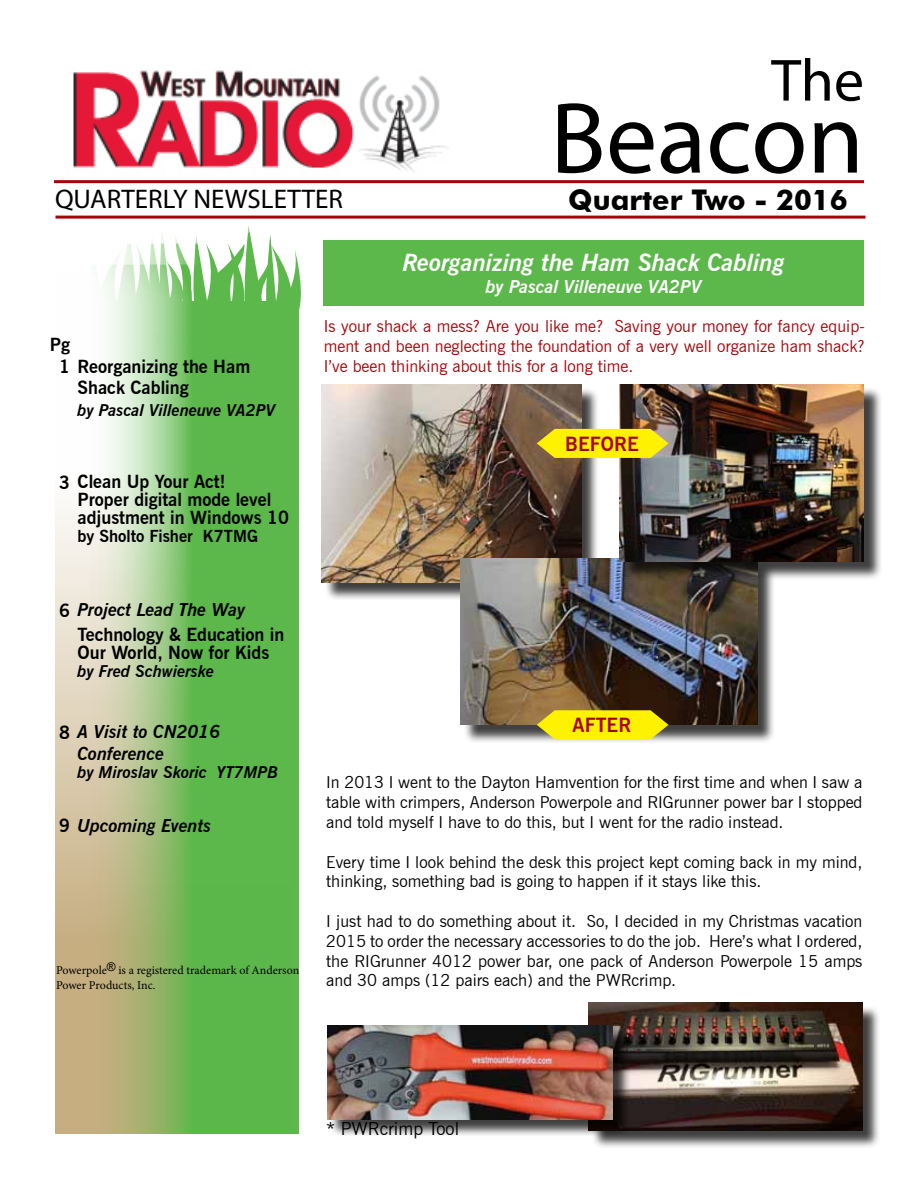
<style>
.page{position:relative;width:918px;height:1188px;background:#fff}
.page>*{position:absolute;margin:0;border:0;box-sizing:border-box;transform-origin:0 0}
.t1{font:102px "Myriad Pro";color:#000}
.t2{font:60px "Myriad Pro";color:#000}
.t3{font:700 28.5px "Futura BT";color:#000}
.t4{font:27px "Myriad Pro";color:#000}
.t5{font:italic 700 24px "News Gothic BT";color:#fff}
.t6{font:700 19.5px "News Gothic BT";color:#a70409}
.t7{font:700 18px/18px "News Gothic BT";color:#000}
.t8{font:italic 700 18px/21.6px "News Gothic BT";color:#000}
.t9{font:italic 700 18px "News Gothic BT";color:#fff}
.t10{font:18px "News Gothic BT";color:#000}
.t11{font:16.5px/19.8px "News Gothic BT";color:#000;text-align:justify}
.t12{font:16.5px/19.8px "News Gothic BT";color:#a70409;text-align:justify}
.t13{font:italic 700 16.5px "News Gothic BT";color:#000}
.t14{font:700 16.5px "News Gothic BT";color:#000}
.t15{font:12px/14.4px "Minion Pro";letter-spacing:-.005em;color:#000}
.s1{font-style:italic}
.s2{font-style:normal}
</style>
<div class="page">
<img style="left:73px;top:70px;width:375px;height:102px">
<svg style="left:55px;top:506px;width:29px;height:628px"></svg>
<hr style="left:54px;top:180px;width:810px;height:3px;background:#a70409">
<hr style="left:56px;top:216px;width:810px;height:3px;background:#a70409">
<svg style="left:84px;top:366px;width:215px;height:768px;fill:#5fb84c"></svg>
<svg style="left:104px;top:226px;width:197px;height:140px"></svg>
<div style="left:324px;top:240px;width:540px;height:66px;background:#5cb84a"></div>
<div style="left:324px;top:387px;width:276px;height:214px;background:#000;opacity:.75"></div>
<img style="left:321px;top:385px;width:260px;height:198px">
<div style="left:591px;top:1005px;width:290px;height:144px;background:#000;opacity:.75"></div>
<img style="left:589px;top:1003px;width:273px;height:127px">
<div style="left:330px;top:1028px;width:301px;height:110px;background:#000;opacity:.75"></div>
<img style="left:327px;top:1026px;width:286px;height:93px">
<div style="left:463px;top:561px;width:313px;height:182px;background:#000;opacity:.75"></div>
<img style="left:460px;top:559px;width:297px;height:166px">
<div style="left:622px;top:387px;width:260px;height:194px;background:#000;opacity:.75"></div>
<img style="left:620px;top:385px;width:244px;height:177px">
<svg style="left:537px;top:429px;width:132px;height:29px"></svg>
<svg style="left:537px;top:710px;width:132px;height:29px"></svg>
<h2 class="t2" style="left:771px;top:43px;width:94px">The</h2>
<h1 class="t1" style="left:550px;top:75px;width:315px">Beacon</h1>
<h3 class="t4" style="left:55px;top:182px;width:290px">QUARTERLY NEWSLETTER</h3>
<h3 class="t3" style="left:568px;top:182px;width:281px">Quarter Two - 2016</h3>
<p class="t7" style="left:50px;top:336px;width:22px">Pg</p>
<p class="t7" style="left:78px;top:355px;width:174px;line-height:21.6px;text-indent:-18px">1 Reorganizing the Ham<br>Shack Cabling</p>
<p class="t13" style="left:78px;top:400px;width:200px">by Pascal Villeneuve VA2PV</p>
<p class="t7" style="left:78px;top:472px;width:213px;text-indent:-18px">3 Clean Up Your Act!<br>Proper digital mode level adjustment in Windows 10</p>
<p class="t14" style="left:78px;top:526px;width:182px">by Sholto Fisher K7TMG</p>
<p class="t7" style="left:78px;top:597px;width:208px;line-height:24.8px;text-indent:-18px">6 <span class="s1">Project Lead The Way<br></span>Technology &amp; Education in</p>
<p class="t7" style="left:78px;top:643px;width:193px">Our World, Now for Kids</p>
<p class="t13" style="left:78px;top:661px;width:138px">by Fred Schwierske</p>
<p class="t8" style="left:78px;top:721px;width:144px;text-indent:-18px"><span class="s2">8</span> A Visit to CN2016<br>Conference</p>
<p class="t13" style="left:78px;top:762px;width:202px">by Miroslav Skoric YT7MPB</p>
<p class="t8" style="left:59px;top:814px;width:154px"><span class="s2">9</span> Upcoming Events</p>
<p class="t15" style="left:56px;top:963px;width:245px">Powerpole<sup>®</sup> is a registered trademark of Anderson<br>Power Products, Inc.</p>
<h3 class="t5" style="left:403px;top:248px;width:384px">Reorganizing the Ham Shack Cabling</h3>
<p class="t9" style="left:486px;top:276px;width:218px">by Pascal Villeneuve VA2PV</p>
<p class="t12" style="left:324px;top:316px;width:543px">Is your shack a mess? Are you like me? Saving your money for fancy equip&shy;ment and been neglecting the foundation of a very well organize ham shack?<br>I’ve been thinking about this for a long time.</p>
<p class="t6" style="left:565px;top:432px;width:75px">BEFORE</p>
<p class="t6" style="left:573px;top:713px;width:60px">AFTER</p>
<p class="t11" style="left:326px;top:772px;width:538px">In 2013 I went to the Dayton Hamvention for the first time and when I saw a table with crimpers, Anderson Powerpole and RIGrunner power bar I stopped and told myself I have to do this, but I went for the radio instead.</p>
<p class="t11" style="left:326px;top:852px;width:538px">Every time I look behind the desk this project kept coming back in my mind, thinking, something bad is going to happen if it stays like this.</p>
<p class="t11" style="left:326px;top:911px;width:538px">I just had to do something about it. So, I decided in my Christmas vacation 2015 to order the necessary accessories to do the job. Here’s what I ordered, the RIGrunner 4012 power bar, one pack of Anderson Powerpole 15 amps and 30 amps (12 pairs each) and the PWRcrimp.</p>
<p class="t10" style="left:326px;top:1117px;width:134px">* PWRcrimp Tool</p>
</div>
